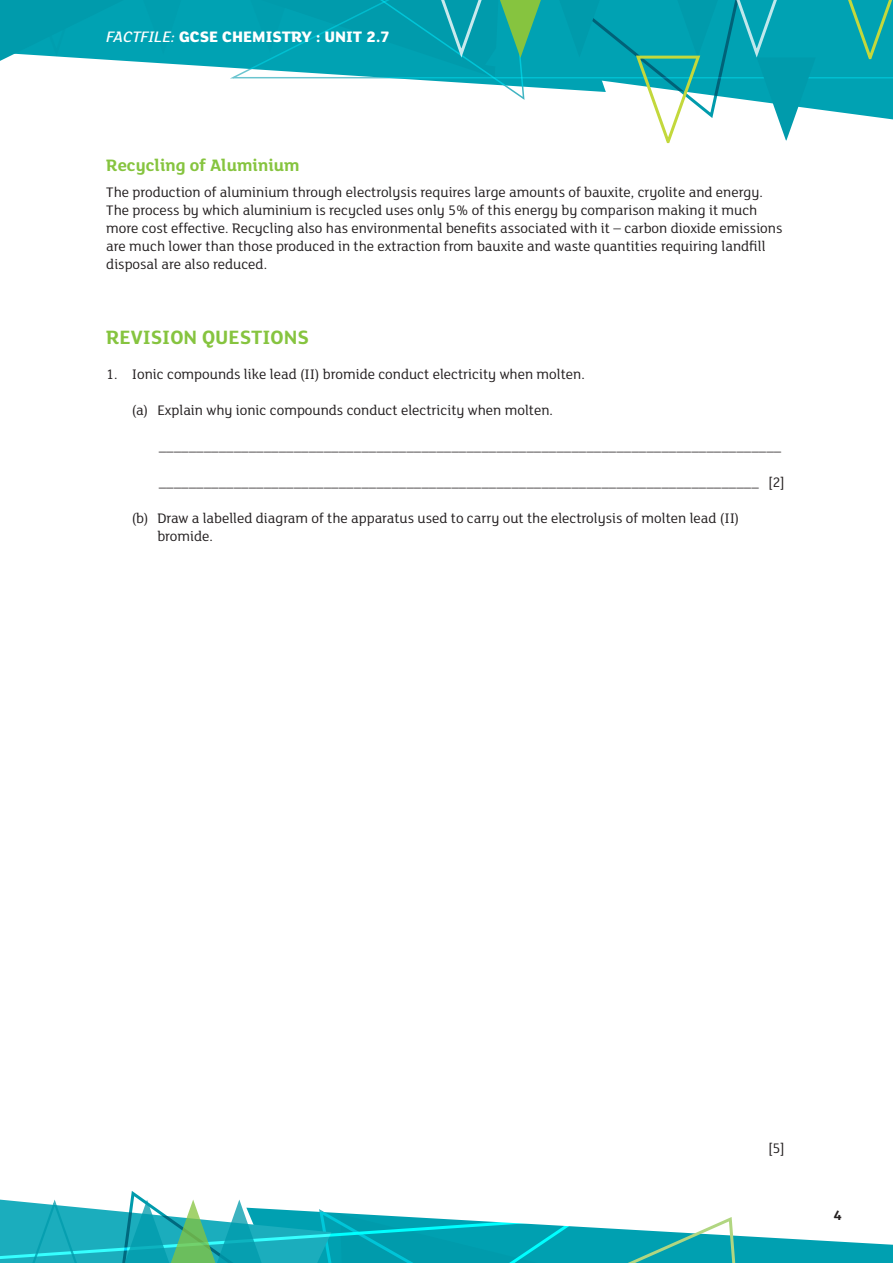
<style>
.page{position:relative;width:893px;height:1263px;background:#fff}
.page>*{position:absolute;margin:0;border:0;box-sizing:border-box;transform-origin:0 0}
.t1{font:700 21px "FS Lola";color:#86c43f}
.SUB_HEAD{font:700 18px "FS Lola";color:#86c43f}
.t2{font:800 16.5px "FS Lola";color:#fff}
.Body_Text{font:15px/18px "FS Lola";color:#231f20}
.t3{font:700 15px "FS Lola";color:#231f20}
.s1{font-weight:500;font-style:italic}
.s2{font-weight:500}
</style>
<div class="page">
<div style="left:189px;top:0;width:36px;height:68px;background:#00a2b3"></div>
<svg style="left:0;top:0;width:189px;height:65px;background:#16a7b7"></svg>
<svg style="left:225px;top:0;width:668px;height:144px"></svg>
<svg style="left:0;top:1191px;width:893px;height:72px"></svg>
<p class="t2" style="left:200px;top:25px;width:192px">SE CHEMISTRY : UNIT 2.7</p>
<p class="t2" style="left:107px;top:26px;width:357px"><span class="s1">FACTFILE:</span> GCE HISTORY OF ART / <span class="s2">ARCHITECTURE</span></p>
<p class="SUB_HEAD" style="left:106px;top:153px;width:195px">Recycling of Aluminium</p>
<p class="Body_Text" style="left:106px;top:183px;width:678px">The production of aluminium through electrolysis requires large amounts of bauxite, cryolite and energy.<br>The process by which aluminium is recycled uses only 5% of this energy by comparison making it much more cost effective. Recycling also has environmental benefits associated with it – carbon dioxide emissions are much lower than those produced in the extraction from bauxite and waste quantities requiring landfill disposal are also reduced.</p>
<h2 class="t1" style="left:106px;top:323px;width:204px">REVISION QUESTIONS</h2>
<p class="Body_Text" style="left:106px;top:365px;width:480px">1. Ionic compounds like lead (II) bromide conduct electricity when molten.</p>
<p class="Body_Text" style="left:132px;top:401px;width:423px">(a) Explain why ionic compounds conduct electricity when molten.</p>
<p class="Body_Text" style="left:159px;top:437px;width:624px">___________________________________________________________________________________</p>
<p class="Body_Text" style="left:159px;top:473px;width:627px">________________________________________________________________________________ [2]</p>
<p class="Body_Text" style="left:157px;top:509px;width:583px;text-indent:-26px">(b) Draw a labelled diagram of the apparatus used to carry out the electrolysis of molten lead (II) bromide.</p>
<p class="Body_Text" style="left:769px;top:1139px;width:17px">[5]</p>
<p class="t3" style="left:834px;top:1205px;width:10px">4</p>
</div>
